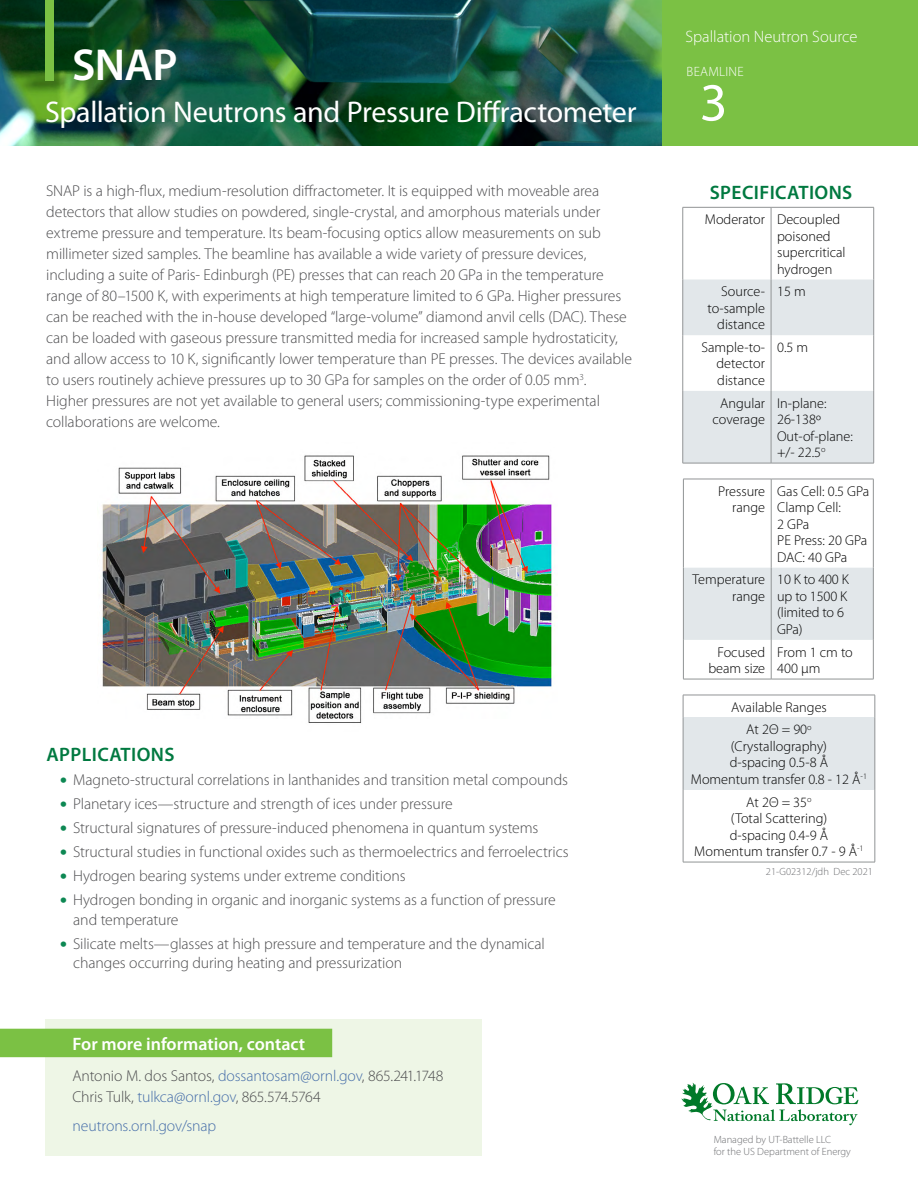
<style>
.page{position:relative;width:918px;height:1188px;background:#fff}
.page>*{position:absolute;margin:0;border:0;box-sizing:border-box;transform-origin:0 0}
.t1{font:54px "Myriad Pro";color:#fff}
.t2{font:600 45px "Myriad Pro";color:#fff}
.t3{font:30px "Myriad Pro";letter-spacing:-.01em;color:#fff}
.t4{font:600 19.5px "Myriad Pro";letter-spacing:.02em;color:#007940}
.t5{font:600 18px "Myriad Pro";color:#fff}
.t6{font:300 16.5px "Myriad Pro";color:#fff}
.t7{font:300 15.75px/21px "Myriad Pro";letter-spacing:-.005em;color:#4d4d4f}
.t8{font:300 15.75px "Myriad Pro";letter-spacing:-.005em;color:#456da9}
.t9{font:300 14.25px/16.5px "Myriad Pro";color:#000}
.t10{font:300 13.5px "Myriad Pro";letter-spacing:.02em;color:#fff}
.t11{font:300 10.5px/12.6px "Myriad Pro";color:#6d6e71}
.s1{font-size:30px;color:#0d8853}
.s2{color:#456da9}
</style>
<div class="page">
<svg style="left:681px;top:1083px;width:177px;height:42px"></svg>
<img style="left:0;top:0;width:662px;height:146px">
<div style="left:662px;top:0;width:256px;height:146px;background:#7bc144"></div>
<div style="left:45px;top:0;width:9px;height:81px;background:#7bc144"></div>
<div style="left:45px;top:1020px;width:437px;height:136px;background:#eef6e6"></div>
<div style="left:0;top:1029px;width:332px;height:28px;background:#7bc144"></div>
<img style="left:101px;top:455px;width:451px;height:268px">
<svg style="left:684px;top:208px;width:189px;height:255px"></svg>
<hr style="left:683px;top:207px;width:88px;height:1px;background:#919495">
<hr style="left:683px;top:208px;width:1px;height:72px;background:#919495">
<hr style="left:771px;top:207px;width:103px;height:1px;background:#919495">
<hr style="left:771px;top:208px;width:1px;height:72px;background:#919495">
<hr style="left:873px;top:208px;width:1px;height:72px;background:#919495">
<hr style="left:683px;top:280px;width:1px;height:55px;background:#919495">
<hr style="left:771px;top:280px;width:1px;height:55px;background:#919495">
<hr style="left:873px;top:280px;width:1px;height:55px;background:#919495">
<hr style="left:683px;top:335px;width:1px;height:56px;background:#919495">
<hr style="left:771px;top:335px;width:1px;height:56px;background:#919495">
<hr style="left:873px;top:335px;width:1px;height:56px;background:#919495">
<hr style="left:683px;top:391px;width:1px;height:72px;background:#919495">
<hr style="left:771px;top:391px;width:1px;height:72px;background:#919495">
<hr style="left:873px;top:391px;width:1px;height:72px;background:#919495">
<hr style="left:683px;top:463px;width:88px;height:1px;background:#919495">
<hr style="left:771px;top:463px;width:103px;height:1px;background:#919495">
<svg style="left:684px;top:480px;width:189px;height:199px"></svg>
<hr style="left:683px;top:479px;width:88px;height:1px;background:#919495">
<hr style="left:683px;top:479px;width:1px;height:89px;background:#919495">
<hr style="left:771px;top:479px;width:103px;height:1px;background:#919495">
<hr style="left:771px;top:479px;width:1px;height:89px;background:#919495">
<hr style="left:873px;top:479px;width:1px;height:89px;background:#919495">
<hr style="left:683px;top:568px;width:1px;height:72px;background:#919495">
<hr style="left:771px;top:568px;width:1px;height:72px;background:#919495">
<hr style="left:873px;top:568px;width:1px;height:72px;background:#919495">
<hr style="left:683px;top:640px;width:1px;height:39px;background:#919495">
<hr style="left:771px;top:640px;width:1px;height:39px;background:#919495">
<hr style="left:873px;top:640px;width:1px;height:39px;background:#919495">
<hr style="left:683px;top:679px;width:88px;height:1px;background:#919495">
<hr style="left:771px;top:679px;width:103px;height:1px;background:#919495">
<svg style="left:683px;top:695px;width:193px;height:167px"></svg>
<hr style="left:683px;top:718px;width:1px;height:72px;background:#919495">
<hr style="left:875px;top:718px;width:1px;height:72px;background:#919495">
<hr style="left:683px;top:790px;width:1px;height:72px;background:#919495">
<hr style="left:875px;top:790px;width:1px;height:72px;background:#919495">
<hr style="left:683px;top:862px;width:192px;height:1px;background:#919495">
<h2 class="t2" style="left:72px;top:36px;width:107px">SNAP</h2>
<h3 class="t3" style="left:45px;top:93px;width:593px">Spallation Neutrons and Pressure Diffractometer</h3>
<p class="t7" style="left:46px;top:180px;width:587px">SNAP is a high-flux, medium-resolution diffractometer. It is equipped with moveable area detectors that allow studies on powdered, single-crystal, and amorphous materials under extreme pressure and temperature. Its beam-focusing optics allow measurements on sub millimeter sized samples. The beamline has available a wide variety of pressure devices, including a suite of Paris- Edinburgh (PE) presses that can reach 20 GPa in the temperature range of 80–1500 K, with experiments at high temperature limited to 6 GPa. Higher pressures can be reached with the in-house developed “large-volume” diamond anvil cells (DAC). These can be loaded with gaseous pressure transmitted media for increased sample hydrostaticity, and allow access to 10 K, significantly lower temperature than PE presses. The devices available to users routinely achieve pressures up to 30 GPa for samples on the order of 0.05 mm<sup>3</sup>.<br>Higher pressures are not yet available to general users; commissioning-type experimental collaborations are welcome.</p>
<p class="t4" style="left:46px;top:742px;width:130px">APPLICATIONS</p>
<p class="t7" style="left:60px;top:769px;width:510px"><span class="s1">•</span> Magneto-structural correlations in lanthanides and transition metal compounds</p>
<p class="t7" style="left:60px;top:793px;width:394px"><span class="s1">•</span> Planetary ices—structure and strength of ices under pressure</p>
<p class="t7" style="left:60px;top:817px;width:480px"><span class="s1">•</span> Structural signatures of pressure-induced phenomena in quantum systems</p>
<p class="t7" style="left:60px;top:841px;width:511px"><span class="s1">•</span> Structural studies in functional oxides such as thermoelectrics and ferroelectrics</p>
<p class="t7" style="left:60px;top:865px;width:347px"><span class="s1">•</span> Hydrogen bearing systems under extreme conditions</p>
<p class="t7" style="left:73px;top:890px;width:484px;line-height:19.5px;text-indent:-14px"><span class="s1">•</span> Hydrogen bonding in organic and inorganic systems as a function of pressure and temperature</p>
<p class="t7" style="left:73px;top:933px;width:473px;line-height:19.5px;text-indent:-14px"><span class="s1">•</span> Silicate melts—glasses at high pressure and temperature and the dynamical changes occurring during heating and pressurization</p>
<p class="t5" style="left:73px;top:1032px;width:234px">For more information, contact</p>
<p class="t7" style="left:73px;top:1065px;width:373px">Antonio M. dos Santos, <span class="s2">dossantosam@ornl.gov</span>, 865.241.1748<br>Chris Tulk, <span class="s2">tulkca@ornl.gov</span>, 865.574.5764</p>
<p class="t8" style="left:73px;top:1116px;width:145px">neutrons.ornl.gov/snap</p>
<p class="t6" style="left:685px;top:26px;width:174px">Spallation Neutron Source</p>
<p class="t10" style="left:687px;top:63px;width:59px">BEAMLINE</p>
<h1 class="t1" style="left:700px;top:69px;width:29px">3</h1>
<p class="t4" style="left:710px;top:180px;width:144px">SPECIFICATIONS</p>
<p class="t9" style="left:777px;top:211px;width:70px;text-indent:-72px">Moderator Decoupled poisoned supercritical hydrogen</p>
<p class="t9" style="left:707px;top:283px;width:59px;text-align:right">Source&shy;to-sample distance</p>
<p class="t9" style="left:777px;top:283px;width:30px">15 m</p>
<p class="t9" style="left:717px;top:339px;width:50px;text-align:justify;text-indent:-15px">Sample-to&shy;detector distance</p>
<p class="t9" style="left:777px;top:339px;width:33px">0.5 m</p>
<p class="t9" style="left:713px;top:394px;width:54px;text-align:center">Angular coverage</p>
<p class="t9" style="left:777px;top:394px;width:77px">In-plane:<br>26-138º<br>Out-of-plane: +/- 22.5<sup>o</sup></p>
<p class="t9" style="left:718px;top:483px;width:48px;text-align:right">Pressure range</p>
<p class="t9" style="left:777px;top:483px;width:94px">Gas Cell: 0.5 GPa<br>Clamp Cell:<br>2 GPa<br>PE Press: 20 GPa<br>DAC: 40 GPa</p>
<p class="t9" style="left:693px;top:571px;width:74px;text-align:right">Temperature range</p>
<p class="t9" style="left:777px;top:571px;width:73px">10 K to 400 K up to 1500 K (limited to 6<br>GPa)</p>
<p class="t9" style="left:708px;top:643px;width:58px;text-align:right">Focused beam size</p>
<p class="t9" style="left:777px;top:643px;width:77px">From 1 cm to<br>400 μm</p>
<p class="t9" style="left:731px;top:695px;width:97px;line-height:22.6px;text-align:center">Available Ranges<br>At 2Θ = 90<sup>o</sup></p>
<p class="t9" style="left:691px;top:738px;width:178px;text-align:center">(Crystallography)<br>d-spacing 0.5-8 Å<br>Momentum transfer 0.8 - 12 Å<sup>-1</sup></p>
<p class="t9" style="left:694px;top:793px;width:171px;text-align:center">At 2Θ = 35<sup>o<br></sup>(Total Scattering)<br>d-spacing 0.4-9 Å<br>Momentum transfer 0.7 - 9 Å<sup>-1</sup></p>
<p class="t11" style="left:766px;top:865px;width:109px">21-G02312/jdh Dec 2021</p>
<p class="t11" style="left:714px;top:1133px;width:139px">Managed by UT-Battelle LLC<br>for the US Department of Energy</p>
</div>
